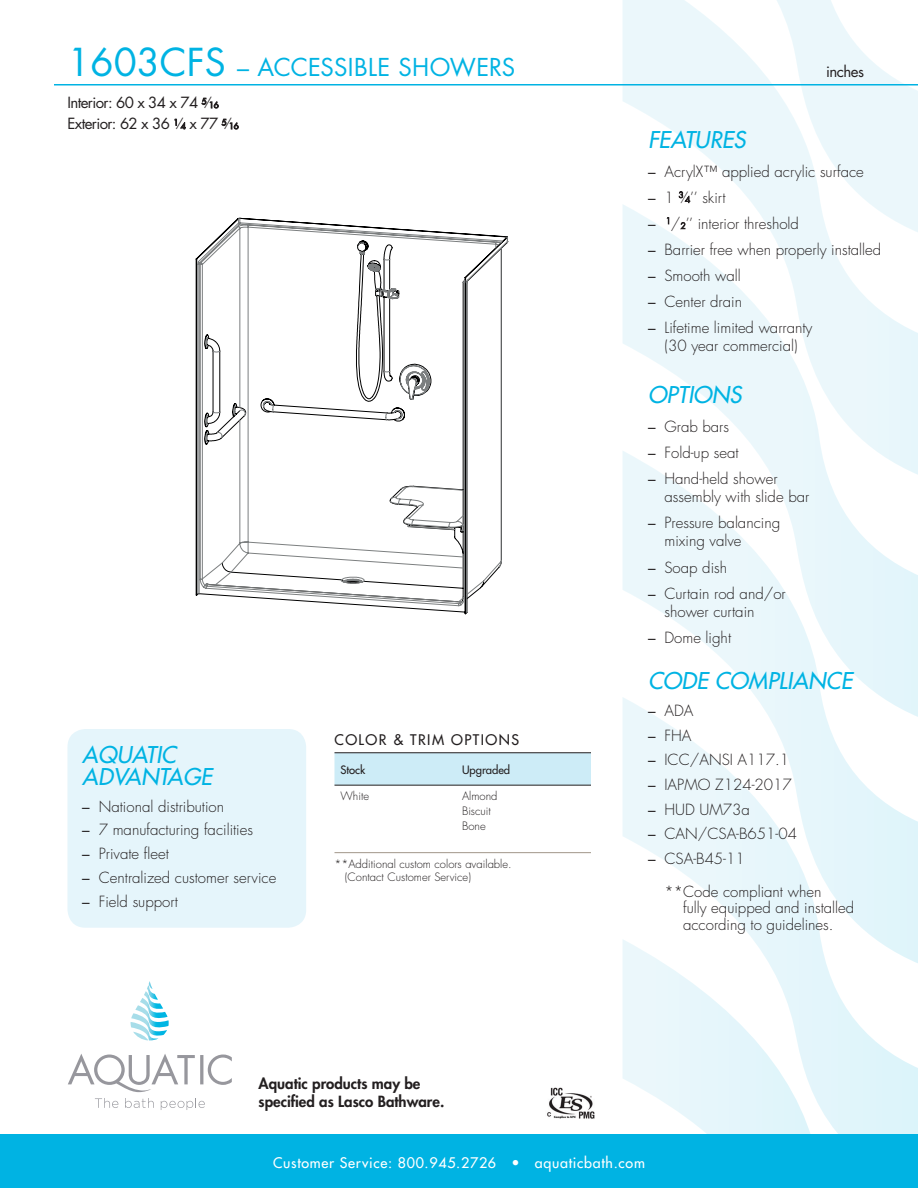
<style>
.page{position:relative;width:918px;height:1188px;background:#fff}
.page>*{position:absolute;margin:0;border:0;box-sizing:border-box;transform-origin:0 0}
.Tub_Name{font:24px "Futura Std";letter-spacing:.01em;color:#00b3e3}
.FEATURES{font:italic 500 22.5px/22.5px "Futura Std";color:#00b3e3}
.t1{font:300 15px/18px "Futura Std";color:#231f20}
.Black_Model_Specs{font:15px "Futura Std";letter-spacing:-.04em;color:#231f20}
.t2{font:800 15px/18px "Futura Std";color:#231f20}
.t3{font:500 14.25px "Futura Std";letter-spacing:.05em;color:#fff}
.t4{font:500 14.25px "Futura Std";letter-spacing:.1em;color:#231f20}
.t5{font:300 11.25px/15px "Futura Std";color:#231f20}
.t6{font:500 11.25px "Futura Std";color:#231f20}
.s1{font-size:37.5px}
.s2{font-size:8.25px}
.s3{font-weight:400}
</style>
<div class="page">
<svg style="left:623px;top:0;width:146px;height:204px"></svg>
<svg style="left:623px;top:204px;width:295px;height:246px"></svg>
<svg style="left:623px;top:450px;width:295px;height:247px"></svg>
<svg style="left:623px;top:697px;width:295px;height:437px"></svg>
<svg style="left:623px;top:939px;width:203px;height:195px"></svg>
<svg style="left:769px;top:0;width:149px;height:238px"></svg>
<div style="left:0;top:1134px;width:918px;height:54px;background:#00b3e3"></div>
<svg style="left:68px;top:1054px;width:164px;height:38px"></svg>
<svg style="left:130px;top:981px;width:39px;height:59px"></svg>
<svg style="left:95px;top:1098px;width:23px;height:10px"></svg>
<svg style="left:125px;top:1098px;width:29px;height:10px"></svg>
<svg style="left:161px;top:1098px;width:44px;height:12px"></svg>
<hr style="left:54px;top:84px;width:864px;height:2px;background:#00b3e3">
<img style="left:547px;top:1087px;width:48px;height:32px">
<div style="left:334px;top:753px;width:257px;height:32px;background:#cdecf7"></div>
<hr style="left:334px;top:752px;width:122px;height:1px;background:#231f20">
<hr style="left:456px;top:752px;width:135px;height:1px;background:#231f20">
<hr style="left:334px;top:785px;width:122px;height:1px;background:#231f20">
<hr style="left:456px;top:785px;width:135px;height:1px;background:#231f20">
<hr style="left:334px;top:852px;width:122px;height:1px;background:#a19689">
<hr style="left:456px;top:852px;width:135px;height:1px;background:#a19689">
<svg style="left:202px;top:98px;width:16px;height:10px"></svg>
<svg style="left:175px;top:119px;width:11px;height:10px"></svg>
<svg style="left:222px;top:119px;width:16px;height:10px"></svg>
<svg style="left:679px;top:191px;width:11px;height:12px"></svg>
<svg style="left:667px;top:218px;width:2px;height:6px"></svg>
<svg style="left:681px;top:222px;width:4px;height:7px"></svg>
<div style="left:68px;top:729px;width:238px;height:199px;background:#e5f5fb;border-radius:18px"></div>
<svg style="left:197px;top:217px;width:312px;height:397px"></svg>
<p class="Tub_Name" style="left:68px;top:52px;width:449px"><span class="s1">1603CFS</span> – ACCESSIBLE SHOWERS</p>
<p class="Black_Model_Specs" style="left:68px;top:93px;width:153px">Interior: 60 x 34 x 74 <sup>5</sup>⁄<span class="s2">16</span></p>
<p class="Black_Model_Specs" style="left:68px;top:114px;width:173px">Exterior: 62 x 36 <sup>1</sup>⁄<span class="s2">4</span> x 77 <sup>5</sup>⁄<span class="s2">16</span></p>
<p class="FEATURES" style="left:82px;top:743px;width:131px">AQUATIC<br>ADVANTAGE</p>
<p class="t1" style="left:82px;top:798px;width:143px"><span class="s3">–</span> National distribution</p>
<p class="t1" style="left:82px;top:821px;width:172px"><span class="s3">–</span> 7 manufacturing facilities</p>
<p class="t1" style="left:82px;top:845px;width:88px"><span class="s3">–</span> Private fleet</p>
<p class="t1" style="left:82px;top:869px;width:196px"><span class="s3">–</span> Centralized customer service</p>
<p class="t1" style="left:82px;top:893px;width:97px"><span class="s3">–</span> Field support</p>
<p class="t4" style="left:334px;top:731px;width:186px">COLOR &amp; TRIM OPTIONS</p>
<p class="t6" style="left:341px;top:762px;width:26px">Stock</p>
<p class="t6" style="left:462px;top:762px;width:50px">Upgraded</p>
<p class="t5" style="left:341px;top:789px;width:30px">White</p>
<p class="t5" style="left:462px;top:789px;width:37px">Almond<br>Biscuit<br>Bone</p>
<p class="t5" style="left:345px;top:858px;width:168px;line-height:12.8px;text-indent:-10px">**Additional custom colors available. (Contact Customer Service)</p>
<p class="t2" style="left:259px;top:1074px;width:187px">Aquatic products may be specified as Lasco Bathware.</p>
<p class="Black_Model_Specs" style="left:826px;top:62px;width:39px">inches</p>
<p class="FEATURES" style="left:648px;top:129px;width:99px">FEATURES</p>
<p class="t1" style="left:648px;top:163px;width:217px"><span class="s3">–</span> AcrylX™ applied acrylic surface</p>
<p class="t1" style="left:648px;top:189px;width:79px"><span class="s3">–</span> 1 <sup>3</sup>⁄<span class="s2">4</span>’’ skirt</p>
<p class="t1" style="left:648px;top:215px;width:153px"><span class="s3">–</span> <sup>1</sup>/<span class="s2">2</span>’’ interior threshold</p>
<p class="t1" style="left:648px;top:241px;width:235px"><span class="s3">–</span> Barrier free when properly installed</p>
<p class="t1" style="left:648px;top:267px;width:94px"><span class="s3">–</span> Smooth wall</p>
<p class="t1" style="left:648px;top:293px;width:96px"><span class="s3">–</span> Center drain</p>
<p class="t1" style="left:648px;top:319px;width:166px;text-align:center"><span class="s3">–</span> Lifetime limited warranty (30 year commercial)</p>
<p class="FEATURES" style="left:648px;top:384px;width:95px">OPTIONS</p>
<p class="t1" style="left:648px;top:418px;width:83px"><span class="s3">–</span> Grab bars</p>
<p class="t1" style="left:648px;top:444px;width:92px"><span class="s3">–</span> Fold-up seat</p>
<p class="t1" style="left:664px;top:470px;width:146px;text-indent:-16px"><span class="s3">–</span> Hand-held shower assembly with slide bar</p>
<p class="t1" style="left:664px;top:514px;width:117px;text-indent:-16px"><span class="s3">–</span> Pressure balancing mixing valve</p>
<p class="t1" style="left:648px;top:559px;width:81px"><span class="s3">–</span> Soap dish</p>
<p class="t1" style="left:664px;top:585px;width:123px;text-indent:-16px"><span class="s3">–</span> Curtain rod and/or shower curtain</p>
<p class="t1" style="left:648px;top:629px;width:85px"><span class="s3">–</span> Dome light</p>
<p class="FEATURES" style="left:648px;top:670px;width:206px">CODE COMPLIANCE</p>
<p class="t1" style="left:648px;top:702px;width:47px"><span class="s3">–</span> ADA</p>
<p class="t1" style="left:648px;top:727px;width:45px"><span class="s3">–</span> FHA</p>
<p class="t1" style="left:648px;top:751px;width:143px"><span class="s3">–</span> ICC/ANSI A117.1</p>
<p class="t1" style="left:648px;top:776px;width:145px"><span class="s3">–</span> IAPMO Z124-2017</p>
<p class="t1" style="left:648px;top:801px;width:103px"><span class="s3">–</span> HUD UM73a</p>
<p class="t1" style="left:648px;top:825px;width:150px"><span class="s3">–</span> CAN/CSA-B651-04</p>
<p class="t1" style="left:648px;top:850px;width:98px"><span class="s3">–</span> CSA-B45-11</p>
<p class="t1" style="left:683px;top:884px;width:173px;line-height:16.5px;text-indent:-19px">**Code compliant when<br>fully equipped and installed according to guidelines.</p>
<p class="t3" style="left:273px;top:1153px;width:373px">Customer Service: 800.945.2726 • aquaticbath.com</p>
</div>
